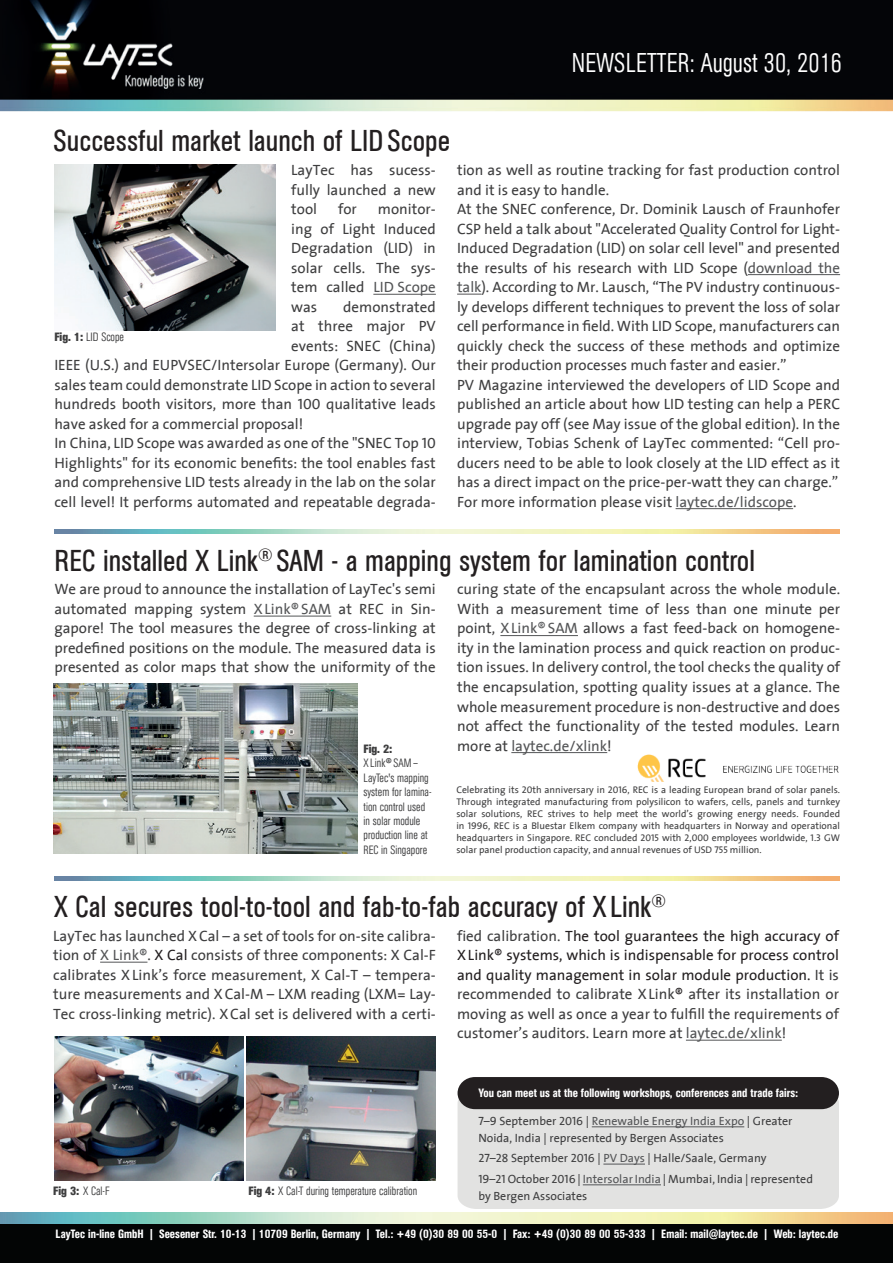
<style>
.page{position:relative;width:893px;height:1263px;background:#fff}
.page>*{position:absolute;margin:0;border:0;box-sizing:border-box;transform-origin:0 0}
.t1{font:condensed 30px "AG Book Pro";color:#231f20}
.t2{font:300 condensed 27px "AG Book Pro";letter-spacing:.005em;color:#fff}
.t3{font:15px/19.5px "The Sans";color:#3e3e3f;text-align:justify}
.t4{font:12px/16.5px "The Sans";color:#3e3e3f}
.t5{font:500 condensed 12px "AG Book Pro";letter-spacing:.005em;color:#fff}
.t6{font:300 condensed 12px/14.4px "AG Book Pro";color:#3e3e3f}
.t7{font:9.75px/12px "The Sans";color:#3e3e3f;text-align:justify}
.s1{color:#545557}
.s2{font-weight:700}
.s3{font-family:"The Sans";font-weight:400;font-stretch:normal}
.s4{color:#231f20}
</style>
<div class="page">
<img style="left:0;top:0;width:893px;height:112px">
<div style="left:0;top:1221px;width:893px;height:42px;background:#030505"></div>
<img style="left:0;top:1213px;width:893px;height:11px">
<div style="left:458px;top:1109px;width:381px;height:100px;background:#e2e2e1"></div>
<div style="left:458px;top:1077px;width:381px;height:32px;background:#231f20"></div>
<hr style="left:100px;top:962px;width:47px;height:1px;background:#545557">
<hr style="left:592px;top:1126px;width:152px;height:1px;background:#545557">
<hr style="left:603px;top:1164px;width:42px;height:1px;background:#545557">
<hr style="left:583px;top:1184px;width:78px;height:1px;background:#545557">
<img style="left:54px;top:164px;width:221px;height:166px">
<hr style="left:373px;top:294px;width:63px;height:1px;background:#545557">
<img style="left:54px;top:529px;width:785px;height:5px">
<img style="left:54px;top:1037px;width:189px;height:144px">
<img style="left:247px;top:1037px;width:189px;height:144px">
<hr style="left:748px;top:274px;width:92px;height:1px;background:#545557">
<svg style="left:457px;top:294px;width:24px;height:1px"></svg>
<hr style="left:676px;top:508px;width:117px;height:1px;background:#545557">
<img style="left:55px;top:876px;width:784px;height:4px">
<hr style="left:686px;top:1040px;width:96px;height:1px;background:#545557">
<img style="left:53px;top:684px;width:304px;height:170px">
<img style="left:637px;top:754px;width:202px;height:27px">
<hr style="left:254px;top:616px;width:77px;height:1px;background:#545557">
<hr style="left:500px;top:635px;width:78px;height:1px;background:#545557">
<hr style="left:511px;top:752px;width:96px;height:1px;background:#545557">
<h1 class="t1" style="left:53px;top:121px;width:399px">Successful market launch of LIDScope</h1>
<h2 class="t2" style="left:572px;top:45px;width:272px">NEWSLETTER: August 30, 2016</h2>
<p class="t3" style="left:457px;top:160px;width:384px;text-align:left">tion as well as routine tracking for fast production control and it is easy to handle.<br>At the SNEC conference, Dr. Dominik Lausch of Fraunhofer CSP held a talk about "Accelerated Quality Control for Light-Induced Degradation (LID) on solar cell level" and presented the results of his research with LID Scope (<span class="s1">download the talk</span>). According to Mr. Lausch, “The PV industry continuous&shy;ly develops different techniques to prevent the loss of solar cell performance in field. With LID Scope, manufacturers can quickly check the success of these methods and optimize their production processes much faster and easier.”<br>PV Magazine interviewed the developers of LID Scope and published an article about how LID testing can help a PERC upgrade pay off (see May issue of the global edition). In the interview, Tobias Schenk of LayTec commented: “Cell pro&shy;ducers need to be able to look closely at the LID effect as it has a direct impact on the price-per-watt they can charge.” For more information please visit <span class="s1">laytec.de/lidscope</span>.</p>
<h1 class="t1" style="left:54px;top:541px;width:702px">REC installed X Link<sup>®</sup> SAM - a mapping system for lamination control</h1>
<p class="t3" style="left:291px;top:160px;width:146px">LayTec has sucess&shy;fully launched a new tool</p>
<p class="t3" style="left:338px;top:199px;width:20px">for</p>
<p class="t3" style="left:291px;top:199px;width:146px;text-indent:87px">monitor&shy;ing of Light Induced Degradation (LID) in solar cells. The sys&shy;tem called <span class="s1">LID Scope </span>was</p>
<p class="t3" style="left:291px;top:296px;width:146px;text-indent:52px">demonstrated at three major PV events: SNEC (China)</p>
<p class="t6" style="left:54px;top:329px;width:71px"><span class="s2">Fig. 1:</span> LID Scope</p>
<p class="t3" style="left:54px;top:355px;width:383px;text-align:left">IEEE (U.S.) and EUPVSEC/Intersolar Europe (Germany). Our sales team could demonstrate LID Scope in action to several hundreds booth visitors, more than 100 qualitative leads have asked for a commercial proposal!<br>In China, LID Scope was awarded as one of the "SNEC Top 10<br>Highlights" for its economic benefits: the tool enables fast and comprehensive LID tests already in the lab on the solar cell level! It performs automated and repeatable degrada-</p>
<p class="t3" style="left:54px;top:579px;width:383px">We are proud to announce the installation of LayTec's semi automated mapping system <span class="s1">XLink®SAM</span> at REC in Sin&shy;gapore! The tool measures the degree of cross-linking at predefined positions on the module. The measured data is presented as color maps that show the uniformity of the</p>
<p class="t3" style="left:457px;top:579px;width:384px">curing state of the encapsulant across the whole module.<br>With a measurement time of less than one minute per point, <span class="s1">XLink®SAM</span> allows a fast feed-back on homogene&shy;ity in the lamination process and quick reaction on produc&shy;tion issues. In delivery control, the tool checks the quality of the encapsulation, spotting quality issues at a glance. The whole measurement procedure is non-destructive and does not affect the functionality of the tested modules. Learn more at <span class="s1">laytec.de/xlink</span>!</p>
<p class="t6" style="left:364px;top:741px;width:70px"><span class="s2">Fig. 2:<br></span>X Link<span class="s3">®</span>SAM–<br>LayTec's mapping system for lamina&shy;tion control used in solar module production line at<br>REC in Singapore</p>
<p class="t7" style="left:456px;top:783px;width:385px">Celebrating its 20th anniversary in 2016, REC is a leading European brand of solar panels.<br>Through integrated manufacturing from polysilicon to wafers, cells, panels and turnkey solar solutions, REC strives to help meet the world’s growing energy needs. Founded in 1996, REC is a Bluestar Elkem company with headquarters in Norway and operational headquarters in Singapore. REC concluded 2015 with 2,000 employees worldwide, 1.3 GW solar panel production capacity, and annual revenues of USD 755 million.</p>
<h1 class="t1" style="left:54px;top:887px;width:613px">X Cal secures tool-to-tool and fab-to-fab accuracy of X Link<sup>®</sup></h1>
<p class="t3" style="left:53px;top:925px;width:384px">LayTec has launched XCal – a set of tools for on-site calibra&shy;tion of <span class="s1">X Link®</span>. <span class="s4">X Cal</span> consists of three components: X Cal-F calibrates XLink’s force measurement, X Cal-T – tempera&shy;ture measurements and XCal-M – LXM reading (LXM= Lay-Tec cross-linking metric). XCal set is delivered with a certi-</p>
<p class="t3" style="left:457px;top:925px;width:383px">fied calibration. <span class="s4">The tool guarantees the high accuracy of XLink® systems, which is indispensable for process control and quality management in solar module production.</span> It is recommended to calibrate XLink<span class="s4">®</span> after its installation or moving as well as once a year to fulfill the requirements of customer’s auditors. Learn more at <span class="s1">laytec.de/xlink</span>!</p>
<p class="t6" style="left:53px;top:1183px;width:58px"><span class="s2">Fig 3:</span> X Cal-F</p>
<p class="t6" style="left:248px;top:1183px;width:170px"><span class="s2">Fig 4:</span> X Cal-T during temperature calibration</p>
<p class="t5" style="left:478px;top:1085px;width:321px">You can meet us at the following workshops, conferences and trade fairs:</p>
<p class="t4" style="left:478px;top:1112px;width:316px">7–9 September 2016 | <span class="s1">Renewable Energy India Expo</span> | Greater<br>Noida, India | represented by Bergen Associates</p>
<p class="t4" style="left:478px;top:1147px;width:336px;line-height:20.7px">27–28 September 2016 | <span class="s1">PV Days</span> | Halle/Saale, Germany<br>19–21 October 2016 | <span class="s1">Intersolar India</span> | Mumbai, India | represented</p>
<p class="t4" style="left:478px;top:1187px;width:110px">by Bergen Associates</p>
<p class="t5" style="left:56px;top:1226px;width:784px">LayTec in-line GmbH | Seesener Str. 10-13 | 10709 Berlin, Germany | Tel.: +49 (0)30 89 00 55-0 | Fax: +49 (0)30 89 00 55-333 | Email: mail@laytec.de | Web: laytec.de</p>
</div>
